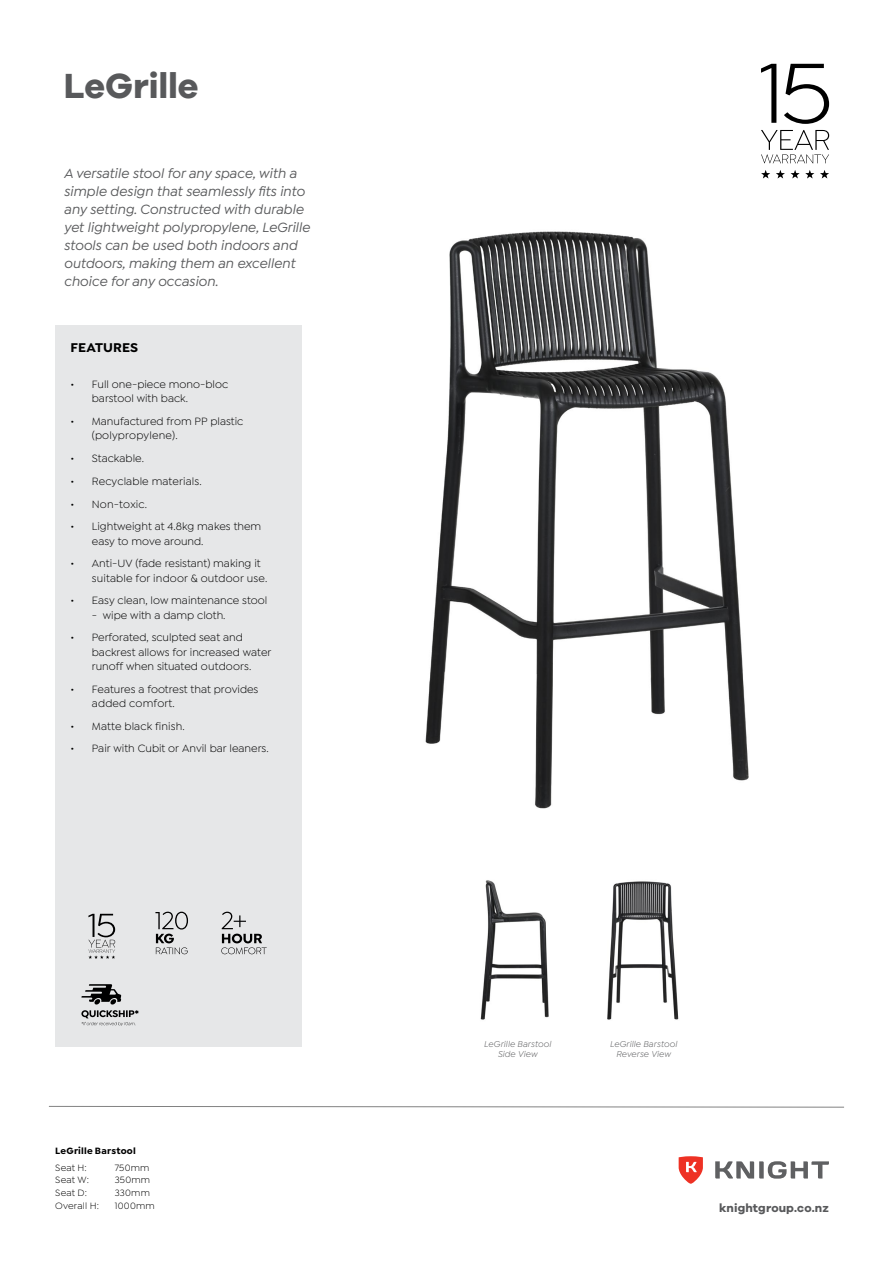
<style>
.page{position:relative;width:893px;height:1263px;background:#fff}
.page>*{position:absolute;margin:0;border:0;box-sizing:border-box;transform-origin:0 0}
.t1{font:700 36px "Galano Grotesque";letter-spacing:-.01em;color:#58595b}
.t2{font:italic 500 14.25px/18px "Isidora Sans";color:#58595b}
.t3{font:700 13.5px "Isidora Sans";letter-spacing:.01em;color:#000}
.t4{font:700 12px "Galano Grotesque";letter-spacing:.01em;color:#58595b}
.t5{font:11.25px/14.2px "Isidora Sans";color:#000}
.t6{font:9.75px "Isidora Sans";letter-spacing:.02em;color:#000}
.t7{font:700 9.75px "Isidora Sans";letter-spacing:.02em;color:#000}
.t8{font:italic 9px/10.5px "Isidora Sans";letter-spacing:.015em;color:#58595b;text-align:center}
</style>
<div class="page">
<svg style="left:48px;top:1106px;width:796px;height:1px"></svg>
<div style="left:55px;top:325px;width:247px;height:722px;background:#e6e7e8"></div>
<svg style="left:761px;top:64px;width:68px;height:60px"></svg>
<svg style="left:820px;top:170px;width:9px;height:8px"></svg>
<svg style="left:761px;top:170px;width:9px;height:8px"></svg>
<svg style="left:776px;top:170px;width:38px;height:8px"></svg>
<svg style="left:761px;top:130px;width:68px;height:33px"></svg>
<svg style="left:81px;top:1010px;width:58px;height:16px"></svg>
<svg style="left:81px;top:984px;width:40px;height:20px"></svg>
<svg style="left:221px;top:912px;width:46px;height:42px"></svg>
<svg style="left:88px;top:914px;width:27px;height:45px"></svg>
<img style="left:425px;top:231px;width:324px;height:578px">
<img style="left:607px;top:881px;width:72px;height:139px">
<img style="left:480px;top:880px;width:69px;height:140px">
<svg style="left:155px;top:912px;width:33px;height:42px"></svg>
<svg style="left:679px;top:1156px;width:24px;height:28px"></svg>
<svg style="left:715px;top:1161px;width:114px;height:17px"></svg>
<h1 class="t1" style="left:64px;top:64px;width:136px">LeGrille</h1>
<p class="t2" style="left:64px;top:164px;width:248px">A versatile stool for any space, with a simple design that seamlessly fits into any setting. Constructed with durable yet lightweight polypropylene, LeGrille stools can be used both indoors and outdoors, making them an excellent choice for any occasion.</p>
<p class="t3" style="left:71px;top:340px;width:69px">FEATURES</p>
<p class="t5" style="left:92px;top:377px;width:138px;text-indent:-21px">• Full one-piece mono-bloc barstool with back.</p>
<p class="t5" style="left:92px;top:414px;width:153px;text-indent:-21px">• Manufactured from PP plastic (polypropylene).</p>
<p class="t5" style="left:71px;top:451px;width:75px">• Stackable.</p>
<p class="t5" style="left:71px;top:474px;width:133px">• Recyclable materials.</p>
<p class="t5" style="left:71px;top:497px;width:78px">• Non-toxic.</p>
<p class="t5" style="left:92px;top:519px;width:171px;text-indent:-21px">• Lightweight at 4.8kg makes them easy to move around.</p>
<p class="t5" style="left:92px;top:556px;width:177px;text-indent:-21px">• Anti-UV (fade resistant) making it suitable for indoor &amp; outdoor use.</p>
<p class="t5" style="left:71px;top:593px;width:198px">• Easy clean, low maintenance stool</p>
<p class="t5" style="left:92px;top:608px;width:135px">- wipe with a damp cloth.</p>
<p class="t5" style="left:92px;top:630px;width:181px;text-indent:-21px">• Perforated, sculpted seat and backrest allows for increased water runoff when situated outdoors.</p>
<p class="t5" style="left:92px;top:682px;width:168px;text-indent:-21px">• Features a footrest that provides added comfort.</p>
<p class="t5" style="left:71px;top:719px;width:116px">• Matte black finish.</p>
<p class="t5" style="left:71px;top:741px;width:200px">• Pair with Cubit or Anvil bar leaners.</p>
<p class="t7" style="left:55px;top:1144px;width:82px">LeGrille Barstool</p>
<p class="t6" style="left:55px;top:1162px;width:33px">Seat H:</p>
<p class="t6" style="left:115px;top:1162px;width:36px">750mm</p>
<p class="t6" style="left:55px;top:1175px;width:35px">Seat W:</p>
<p class="t6" style="left:115px;top:1175px;width:37px">350mm</p>
<p class="t6" style="left:55px;top:1187px;width:33px">Seat D:</p>
<p class="t6" style="left:115px;top:1187px;width:37px">330mm</p>
<p class="t6" style="left:55px;top:1200px;width:45px">Overall H:</p>
<p class="t6" style="left:115px;top:1200px;width:41px">1000mm</p>
<p class="t8" style="left:484px;top:1038px;width:69px">LeGrille Barstool<br>Side View</p>
<p class="t8" style="left:610px;top:1038px;width:69px">LeGrille Barstool<br>Reverse View</p>
<p class="t4" style="left:719px;top:1200px;width:111px">knightgroup.co.nz</p>
</div>
